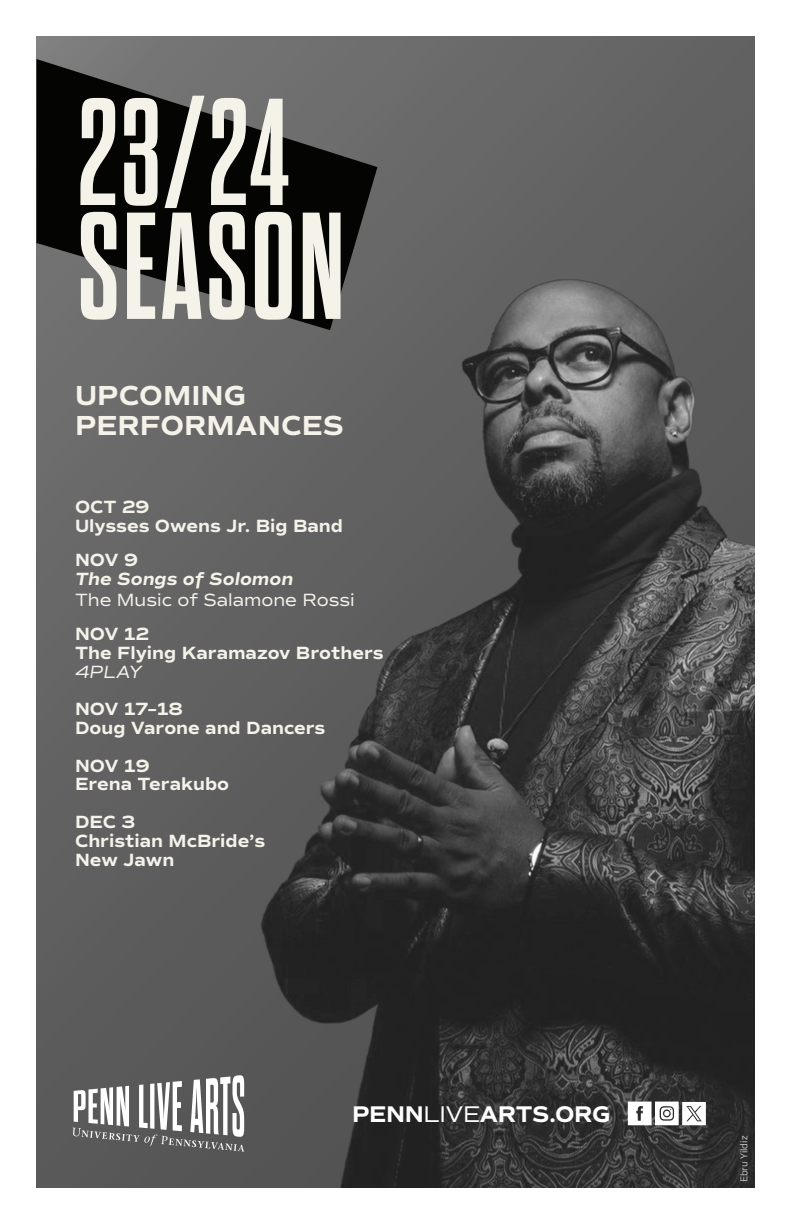
<style>
.page{position:relative;width:792px;height:1224px;background:#fff}
.page>*{position:absolute;margin:0;border:0;box-sizing:border-box;transform-origin:0 0}
.t1{font:700 151.8px/114px "Dharma Gothic M";letter-spacing:.025em;color:#f5f2ea}
.Dates{font:700 28px/30px "Commuters Sans";color:#f5f2ea}
.t2{font:700 23px "Commuters Sans";letter-spacing:-.02em;color:#fff}
.Dates-2{font:700 18px/18.8px "Commuters Sans";color:#f5f2ea}
.Dates-3{font:18px "Commuters Sans";color:#f5f2ea}
.Dates-4{font:italic 700 18px/18.8px "Commuters Sans";color:#f5f2ea}
.t3{font:10px "Acumin Pro";color:#bcbdc0}
.s1{font-style:normal}
.s2{font-weight:400;font-style:italic}
.s3{font-weight:400}
</style>
<div class="page">
<img style="left:36px;top:36px;width:719px;height:1152px">
<svg style="left:36px;top:59px;width:341px;height:271px;background:#2c2d2b"></svg>
<svg style="left:73px;top:1075px;width:171px;height:77px"></svg>
<svg style="left:628px;top:1102px;width:78px;height:23px"></svg>
<div style="left:739px;top:1136px;width:9px;height:46px;background:#292828"></div>
<p class="t1" style="left:78px;top:99px;width:268px">23/24<br>SEASON</p>
<p class="Dates" style="left:75px;top:381px;width:270px">UPCOMING<br>PERFORMANCES</p>
<p class="Dates-2" style="left:75px;top:498px;width:270px">OCT 29<br>Ulysses Owens Jr. Big Band</p>
<p class="Dates-4" style="left:75px;top:551px;width:220px"><span class="s1">NOV 9<br></span>The Songs of Solomon</p>
<p class="Dates-3" style="left:75px;top:589px;width:281px">The Music of Salamone Rossi</p>
<p class="Dates-2" style="left:75px;top:625px;width:310px">NOV 12<br>The Flying Karamazov Brothers<br><span class="s2">4PLAY</span></p>
<p class="Dates-2" style="left:75px;top:700px;width:252px">NOV 17–18<br>Doug Varone and Dancers</p>
<p class="Dates-2" style="left:75px;top:756px;width:156px">NOV 19<br>Erena Terakubo</p>
<p class="Dates-2" style="left:75px;top:813px;width:192px">DEC 3<br>Christian McBride’s<br>New Jawn</p>
<p class="t2" style="left:352px;top:1100px;width:260px">PENN<span class="s3">LIVE</span>ARTS.ORG</p>
<p class="t3" style="left:737px;top:1182px;width:48px;rotate:-90deg">Ebru Yildiz</p>
</div>
